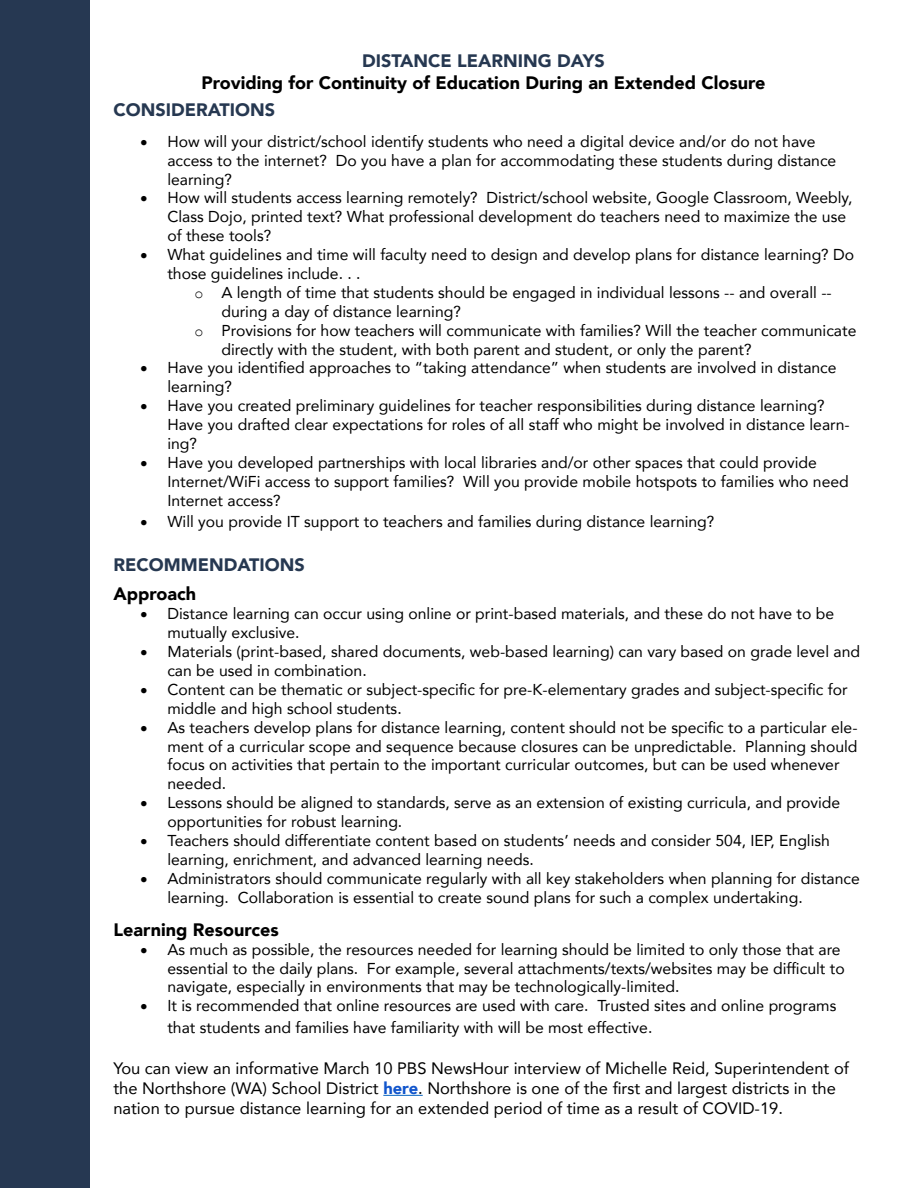
<style>
.page{position:relative;width:918px;height:1188px;background:#fff}
.page>*{position:absolute;margin:0;border:0;box-sizing:border-box;transform-origin:0 0}
.t1{font:900 18px "Avenir";color:#000}
.t2{font:900 18px "Avenir";color:#263851}
.t3{font:16.5px/19.8px "Avenir";color:#000}
.t4{font:15.75px/18.9px "Avenir";color:#000}
.s1{font-family:"Courier New";font-size:15px}
.s2{font-weight:900;color:#15c}
</style>
<div class="page">
<hr style="left:383px;top:1095px;width:40px;height:1px;background:#0563c1">
<div style="left:0;top:0;width:90px;height:1188px;background:#263852"></div>
<p class="t2" style="left:362px;top:45px;width:244px">DISTANCE LEARNING DAYS</p>
<p class="t1" style="left:202px;top:67px;width:565px">Providing for Continuity of Education During an Extended Closure</p>
<p class="t2" style="left:113px;top:94px;width:163px">CONSIDERATIONS</p>
<p class="t4" style="left:167px;top:131px;width:671px;text-indent:-27px">• How will your district/school identify students who need a digital device and/or do not have access to the internet? Do you have a plan for accommodating these students during distance learning?</p>
<p class="t4" style="left:167px;top:188px;width:687px;text-indent:-27px">• How will students access learning remotely? District/school website, Google Classroom, Weebly,<br>Class Dojo, printed text? What professional development do teachers need to maximize the use of these tools?</p>
<p class="t4" style="left:167px;top:245px;width:688px;text-indent:-27px">• What guidelines and time will faculty need to design and develop plans for distance learning? Do those guidelines include. . .</p>
<p class="t4" style="left:194px;top:283px;width:639px"><span class="s1">o</span> A length of time that students should be engaged in individual lessons -- and overall --</p>
<p class="t4" style="left:221px;top:301px;width:241px">during a day of distance learning?</p>
<p class="t4" style="left:194px;top:320px;width:664px"><span class="s1">o</span> Provisions for how teachers will communicate with families? Will the teacher communicate</p>
<p class="t4" style="left:221px;top:339px;width:532px">directly with the student, with both parent and student, or only the parent?</p>
<p class="t4" style="left:167px;top:358px;width:671px;text-indent:-27px">• Have you identified approaches to “taking attendance” when students are involved in distance learning?</p>
<p class="t4" style="left:167px;top:396px;width:684px;text-indent:-27px">• Have you created preliminary guidelines for teacher responsibilities during distance learning?<br>Have you drafted clear expectations for roles of all staff who might be involved in distance learn&shy;ing?</p>
<p class="t4" style="left:167px;top:453px;width:683px;text-indent:-27px">• Have you developed partnerships with local libraries and/or other spaces that could provide<br>Internet/WiFi access to support families? Will you provide mobile hotspots to families who need<br>Internet access?</p>
<p class="t4" style="left:140px;top:512px;width:576px">• Will you provide IT support to teachers and families during distance learning?</p>
<p class="t2" style="left:113px;top:549px;width:193px">RECOMMENDATIONS</p>
<p class="t1" style="left:113px;top:579px;width:84px">Approach</p>
<p class="t4" style="left:167px;top:604px;width:668px;text-indent:-27px">• Distance learning can occur using online or print-based materials, and these do not have to be mutually exclusive.</p>
<p class="t4" style="left:167px;top:642px;width:694px;text-indent:-27px">• Materials (print-based, shared documents, web-based learning) can vary based on grade level and can be used in combination.</p>
<p class="t4" style="left:167px;top:679px;width:682px;text-indent:-27px">• Content can be thematic or subject-specific for pre-K-elementary grades and subject-specific for middle and high school students.</p>
<p class="t4" style="left:167px;top:717px;width:692px;text-indent:-27px">• As teachers develop plans for distance learning, content should not be specific to a particular ele&shy;ment of a curricular scope and sequence because closures can be unpredictable. Planning should focus on activities that pertain to the important curricular outcomes, but can be used whenever needed.</p>
<p class="t4" style="left:167px;top:793px;width:674px;text-indent:-27px">• Lessons should be aligned to standards, serve as an extension of existing curricula, and provide opportunities for robust learning.</p>
<p class="t4" style="left:167px;top:831px;width:664px;text-indent:-27px">• Teachers should differentiate content based on students’ needs and consider 504, IEP, English learning, enrichment, and advanced learning needs.</p>
<p class="t4" style="left:167px;top:868px;width:694px;text-indent:-27px">• Administrators should communicate regularly with all key stakeholders when planning for distance learning. Collaboration is essential to create sound plans for such a complex undertaking.</p>
<p class="t1" style="left:113px;top:914px;width:167px">Learning Resources</p>
<p class="t4" style="left:167px;top:939px;width:679px;text-indent:-27px">• As much as possible, the resources needed for learning should be limited to only those that are essential to the daily plans. For example, several attachments/texts/websites may be difficult to navigate, especially in environments that may be technologically-limited.</p>
<p class="t4" style="left:167px;top:995px;width:670px;line-height:21.6px;text-indent:-27px">• It is recommended that online resources are used with care. Trusted sites and online programs that students and families have familiarity with will be most effective.</p>
<p class="t3" style="left:113px;top:1058px;width:737px">You can view an informative March 10 PBS NewsHour interview of Michelle Reid, Superintendent of the Northshore (WA) School District <span class="s2">here</span>. Northshore is one of the first and largest districts in the nation to pursue distance learning for an extended period of time as a result of COVID-19.</p>
</div>
